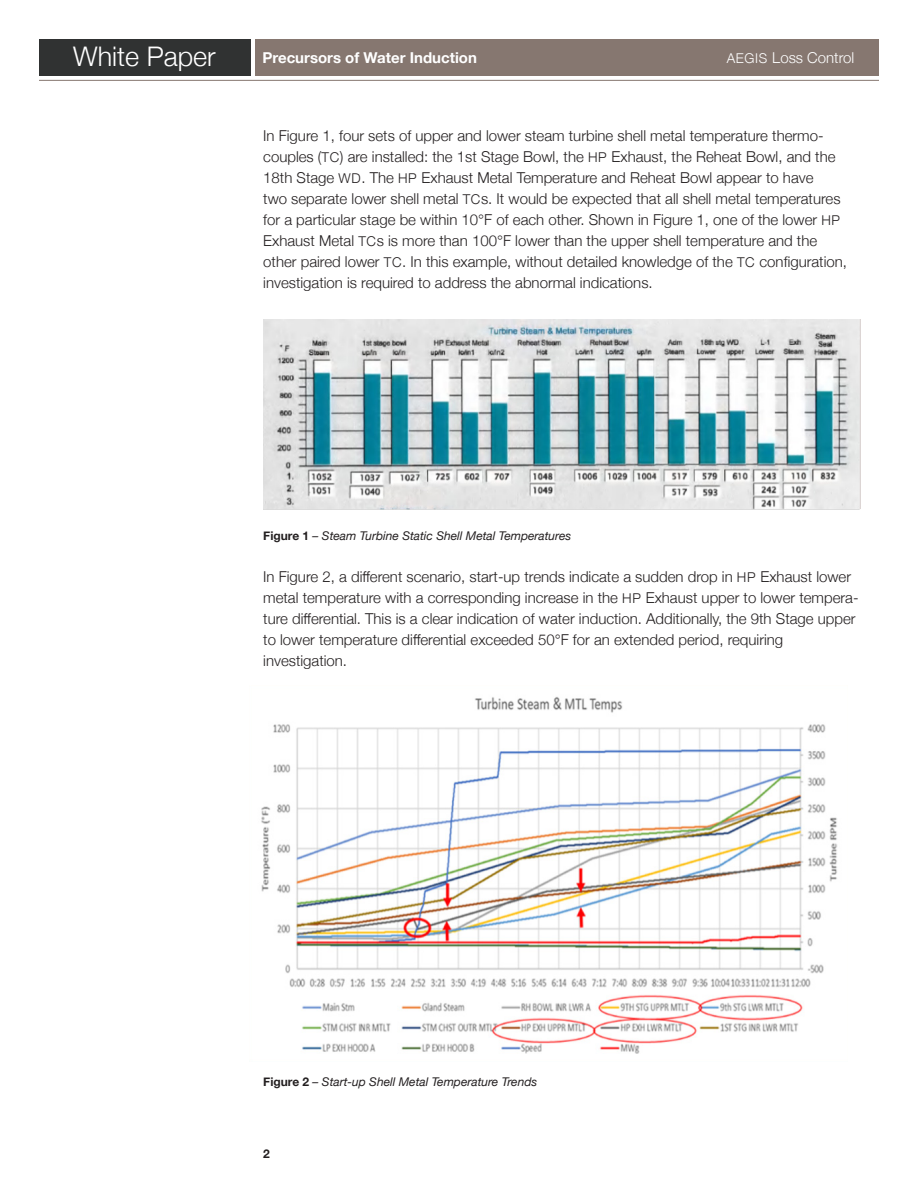
<style>
.page{position:relative;width:918px;height:1188px;background:#fff}
.page>*{position:absolute;margin:0;border:0;box-sizing:border-box;transform-origin:0 0}
.t1{font:300 27px "Helvetica Neue";color:#fff}
.Text{font:300 15px/21px "Helvetica Neue";color:#231f20}
.t2{font:700 15px "Helvetica Neue";color:#fff}
.t3{font:300 15px "Helvetica Neue";color:#fff}
.Text-2{font:italic 12px "Helvetica Neue";color:#231f20}
.t4{font:700 12px "Helvetica Neue";color:#231f20}
.s1{font-size:13.5px}
.s2{font-weight:700;font-style:normal}
</style>
<div class="page">
<div style="left:39px;top:39px;width:211px;height:37px;background:#303232"></div>
<div style="left:255px;top:39px;width:624px;height:37px;background:#867770"></div>
<hr style="left:39px;top:80px;width:840px;height:1px;background:#867770">
<img style="left:263px;top:319px;width:598px;height:190px">
<img style="left:261px;top:697px;width:576px;height:357px">
<h1 class="t1" style="left:73px;top:35px;width:144px">White Paper</h1>
<p class="t2" style="left:262px;top:46px;width:216px">Precursors of Water Induction</p>
<p class="t3" style="left:727px;top:45px;width:129px"><span class="s1">AEGIS</span> Loss Control</p>
<p class="Text" style="left:263px;top:124px;width:585px">In Figure 1, four sets of upper and lower steam turbine shell metal temperature thermo&shy;couples (<span class="s1">TC</span>) are installed: the 1st Stage Bowl, the <span class="s1">HP</span> Exhaust, the Reheat Bowl, and the 18th Stage <span class="s1">WD</span>. The <span class="s1">HP</span> Exhaust Metal Temperature and Reheat Bowl appear to have<br>two separate lower shell metal <span class="s1">TC</span>s. It would be expected that all shell metal temperatures for a particular stage be within 10°F of each other. Shown in Figure 1, one of the lower <span class="s1">HP </span>Exhaust Metal <span class="s1">TC</span>s is more than 100°F lower than the upper shell temperature and the other paired lower <span class="s1">TC</span>. In this example, without detailed knowledge of the <span class="s1">TC</span> configuration, investigation is required to address the abnormal indications.</p>
<p class="Text-2" style="left:263px;top:527px;width:310px"><span class="s2">Figure 1</span> – Steam Turbine Static Shell Metal Temperatures</p>
<p class="Text" style="left:263px;top:565px;width:597px">In Figure 2, a different scenario, start-up trends indicate a sudden drop in <span class="s1">HP</span> Exhaust lower metal temperature with a corresponding increase in the <span class="s1">HP</span> Exhaust upper to lower tempera&shy;ture differential. This is a clear indication of water induction. Additionally, the 9th Stage upper to lower temperature differential exceeded 50°F for an extended period, requiring investigation.</p>
<p class="Text-2" style="left:263px;top:1073px;width:276px"><span class="s2">Figure 2</span> – Start-up Shell Metal Temperature Trends</p>
<p class="t4" style="left:263px;top:1144px;width:8px">2</p>
</div>
